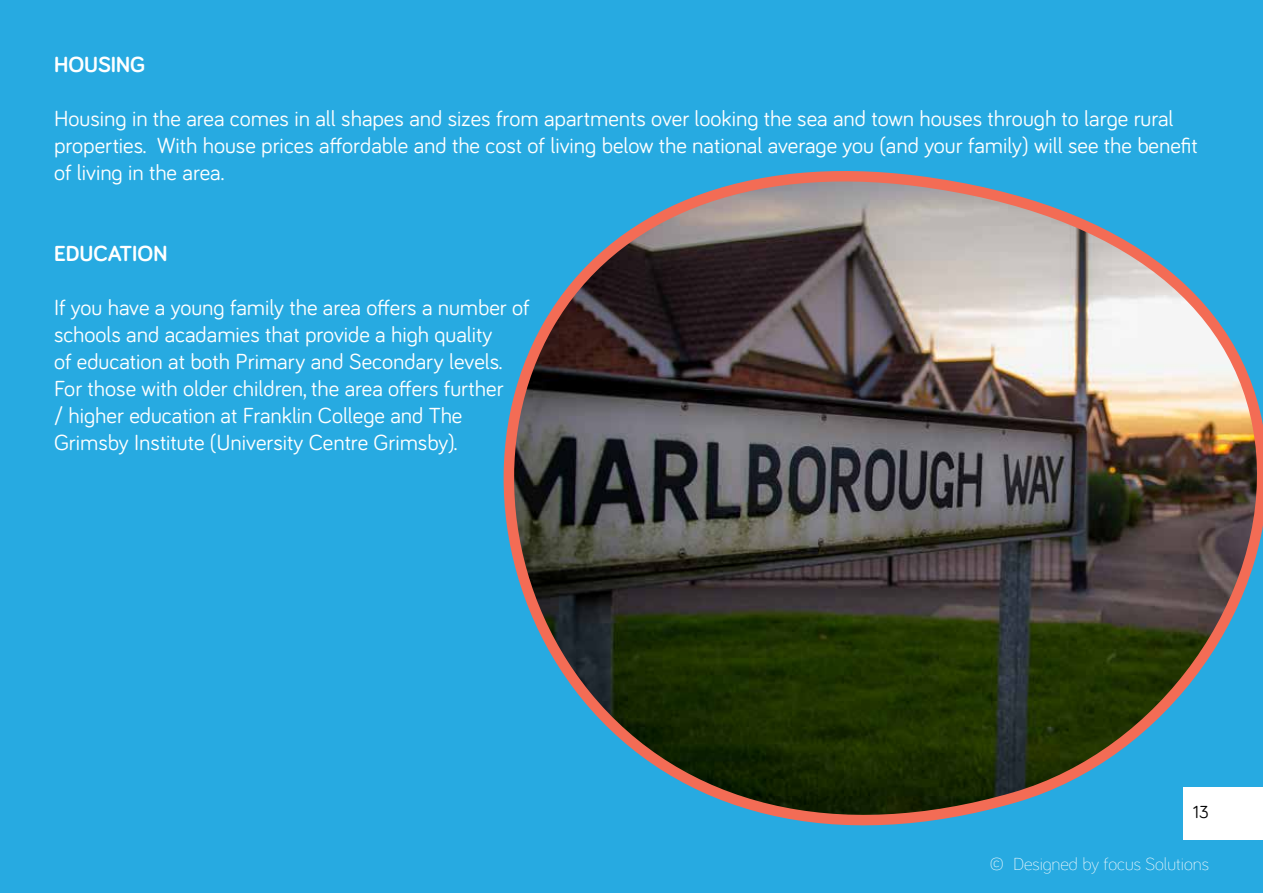
<style>
.page{position:relative;width:1263px;height:893px;background:#27aae1}
.page>*{position:absolute;margin:0;border:0;box-sizing:border-box;transform-origin:0 0}
.t1{font:22.5px/27px "Bariol";color:#fff}
.t2{font:700 22.5px "Bariol";color:#fff}
.t3{font:300 18px "Bariol";color:#fff}
.t4{font:18px "Bariol";color:#000}
</style>
<div class="page">
<img style="left:503px;top:171px;width:760px;height:669px">
<p class="t2" style="left:54px;top:49px;width:93px">HOUSING</p>
<p class="t1" style="left:54px;top:104px;width:1145px">Housing in the area comes in all shapes and sizes from apartments over looking the sea and town houses through to large rural properties. With house prices affordable and the cost of living below the national average you (and your family) will see the benefit of living in the area.</p>
<p class="t2" style="left:54px;top:238px;width:115px">EDUCATION</p>
<p class="t1" style="left:54px;top:293px;width:477px">If you have a young family the area offers a number of schools and acadamies that provide a high quality<br>of education at both Primary and Secondary levels.<br>For those with older children, the area offers further<br>/ higher education at Franklin College and The Grimsby Institute (University Centre Grimsby).</p>
<p class="t4" style="left:1193px;top:799px;width:18px">13</p>
<p class="t3" style="left:990px;top:852px;width:221px">© Designed by focus Solutions</p>
</div>
